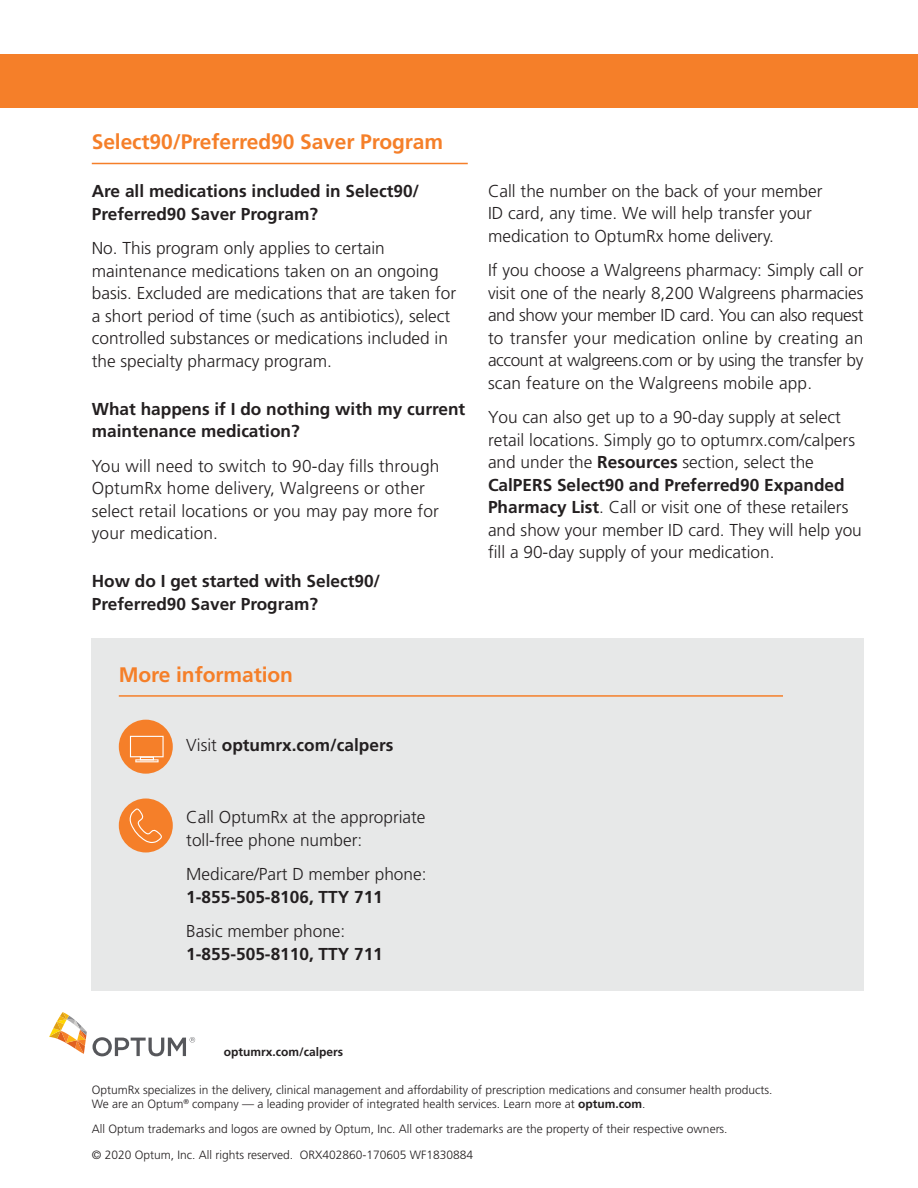
<style>
.page{position:relative;width:918px;height:1188px;background:#fff}
.page>*{position:absolute;margin:0;border:0;box-sizing:border-box;transform-origin:0 0}
.t1{font:700 21px "Frutiger LT Std";letter-spacing:-.005em;color:#f57f29}
.B2C_Body_Copy__11_5{font:300 17.25px/22.5px "Frutiger LT Pro";color:#231f20}
.Question{font:300 17.25px/22.5px "Frutiger LT Std";color:#231f20}
.Question-2{font:700 17.25px/22.5px "Frutiger LT Std";color:#231f20}
.Question-3{font:300 17.25px/22.5px "Frutiger LT Pro";letter-spacing:.01em;color:#231f20}
.B2C_Body_Copy__11_5-2{font:300 17.25px/22.5px "Frutiger LT Std";color:#231f20}
.B2C_Body_Copy__11_5-3{font:700 17.25px/22.5px "Frutiger LT Std";color:#231f20}
.B2C_Non-CMS_Sign-off{font:300 12px/13.5px "Frutiger LT Std";color:#231f20}
.B2C_Non-CMS_Sign-off-2{font:700 12px "Frutiger LT Std";color:#231f20}
.s1{font-family:"Frutiger LT Std"}
.s2{font-weight:300}
.s3{font-weight:700}
</style>
<div class="page">
<svg style="left:49px;top:1012px;width:38px;height:42px"></svg>
<svg style="left:93px;top:1037px;width:102px;height:19px"></svg>
<hr style="left:92px;top:163px;width:376px;height:1px;background:#f57f29">
<div style="left:92px;top:639px;width:772px;height:352px;background:#e7e8e8"></div>
<hr style="left:119px;top:695px;width:664px;height:2px;background:#f57f29">
<div style="left:119px;top:720px;width:54px;height:54px;background:#f57f29;border-radius:50%"></div>
<hr style="left:135px;top:759px;width:24px;height:3px;background:#fff">
<svg style="left:130px;top:736px;width:34px;height:25px"></svg>
<div style="left:119px;top:798px;width:54px;height:54px;background:#f57f29;border-radius:50%"></div>
<svg style="left:129px;top:808px;width:33px;height:35px"></svg>
<div style="left:0;top:54px;width:918px;height:54px;background:#f57f29"></div>
<p class="t1" style="left:92px;top:130px;width:353px">Select90/Preferred90 Saver Program</p>
<p class="Question-2" style="left:92px;top:180px;width:329px">Are all medications included in Select90/<br>Preferred90 Saver Program?</p>
<p class="Question" style="left:92px;top:237px;width:366px">No. This program only applies to certain maintenance medications taken on an ongoing basis. Excluded are medications that are taken for a short period of time (such as antibiotics), select controlled substances or medications included in the specialty pharmacy program.</p>
<p class="Question-2" style="left:92px;top:398px;width:375px">What happens if I do nothing with my current maintenance medication?</p>
<p class="Question-3" style="left:92px;top:455px;width:349px"><span class="s1">Y</span>ou will need to switch to 90-day fills through OptumRx home delivery, Walgreens or other select retail locations or you may pay more for your medication.</p>
<p class="Question-2" style="left:92px;top:570px;width:290px">How do I get started with Select90/<br>Preferred90 Saver Program?</p>
<p class="t1" style="left:119px;top:662px;width:176px">More information</p>
<p class="B2C_Body_Copy__11_5-3" style="left:186px;top:734px;width:209px"><span class="s2">Visit</span> optumrx.com/calpers</p>
<p class="B2C_Body_Copy__11_5-2" style="left:186px;top:806px;width:241px">Call OptumRx at the appropriate toll-free phone number:</p>
<p class="B2C_Body_Copy__11_5-2" style="left:186px;top:863px;width:242px">Medicare/Part D member phone:<br><span class="s3">1-855-505-8106, TTY 711</span></p>
<p class="B2C_Body_Copy__11_5-3" style="left:186px;top:920px;width:198px"><span class="s2">Basic member phone:<br></span>1-855-505-8110, TTY 711</p>
<p class="B2C_Body_Copy__11_5" style="left:488px;top:179px;width:336px">Call the number on the back of your member<br>ID card, any time. We will help transfer your medication to OptumRx home delivery.</p>
<p class="B2C_Body_Copy__11_5" style="left:488px;top:259px;width:377px;text-align:justify">If you choose a Walgreens pharmacy: Simply call or visit one of the nearly 8,200 Walgreens pharmacies and show your member ID card. You can also request to transfer your medication online by creating an account at walgreens.com or by using the transfer by scan feature on the Walgreens mobile app.</p>
<p class="B2C_Body_Copy__11_5" style="left:488px;top:406px;width:375px">You can also get up to a 90-day supply at select retail locations. Simply go to optumrx.com/calpers and under the <span class="s3">Resources</span> section, select the <span class="s3">CalPERS Select90 and Preferred90 Expanded Pharmacy List</span>. Call or visit one of these retailers and show your member ID card. They will help you fill a 90-day supply of your medication.</p>
<p class="B2C_Non-CMS_Sign-off-2" style="left:224px;top:1045px;width:121px">optumrx.com/calpers</p>
<p class="B2C_Non-CMS_Sign-off" style="left:92px;top:1084px;width:682px">OptumRx specializes in the delivery, clinical management and affordability of prescription medications and consumer health products.<br>We are an Optum<sup>®</sup> company — a leading provider of integrated health services. Learn more at <span class="s3">optum.com</span>.</p>
<p class="B2C_Non-CMS_Sign-off" style="left:92px;top:1123px;width:637px">All Optum trademarks and logos are owned by Optum, Inc. All other trademarks are the property of their respective owners.</p>
<p class="B2C_Non-CMS_Sign-off" style="left:92px;top:1148px;width:383px">© 2020 Optum, Inc. All rights reserved. ORX402860-170605 WF1830884</p>
</div>
